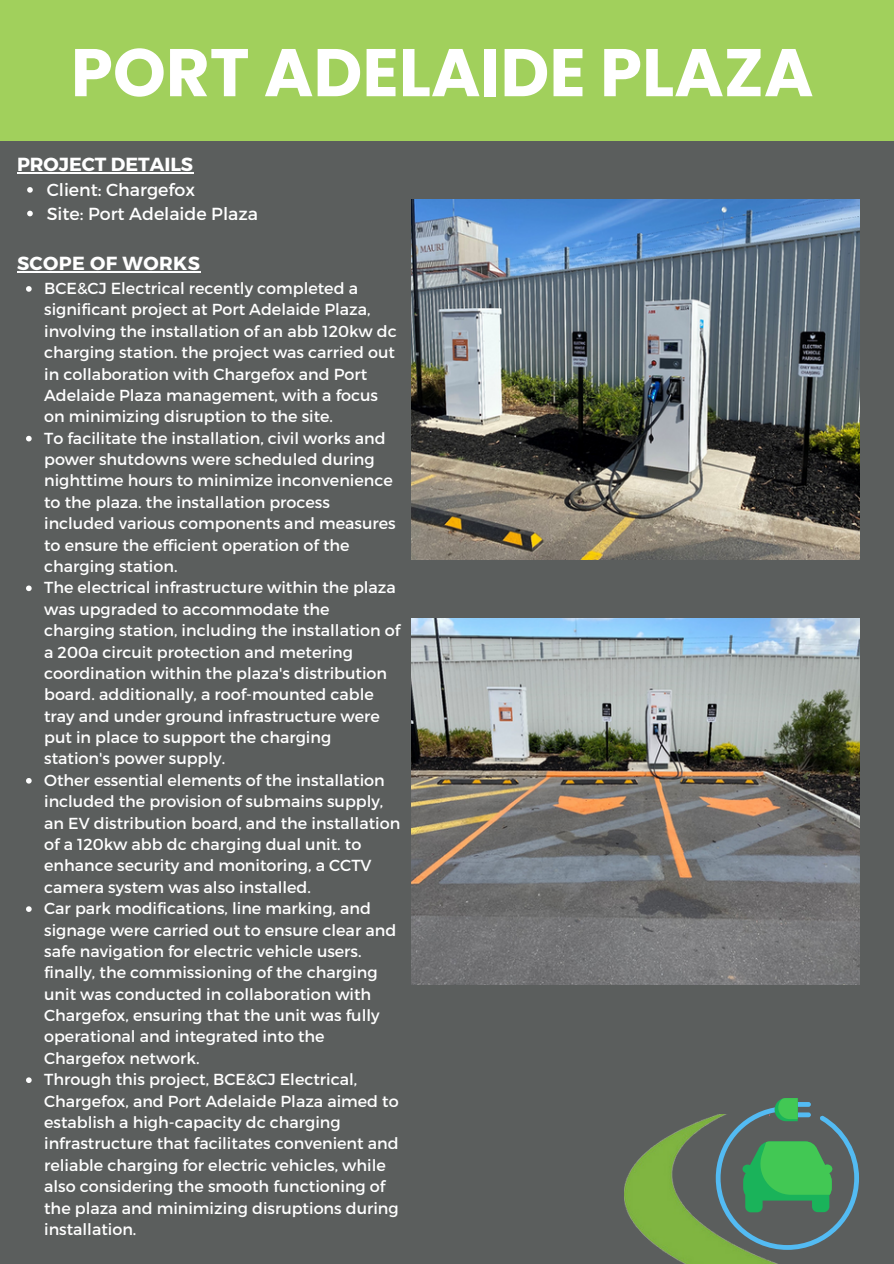
<style>
.page{position:relative;width:894px;height:1264px;background:#fff}
.page>*{position:absolute;margin:0;border:0;box-sizing:border-box;transform-origin:0 0}
.t1{font:700 67.35px "Poppins";color:#fff}
.t2{font:700 18.9px "Montserrat";color:#fff}
.t3{font:700 18.9px "Montserrat";letter-spacing:.02em;color:#fff}
.t4{font:17.4px "Montserrat";color:#fff}
.t5{font:15.9px/21.3px "Montserrat";color:#fff}
</style>
<div class="page">
<div style="left:0;top:0;width:893px;height:1263px;background:#5b5e5d"></div>
<div style="left:0;top:0;width:893px;height:140px;background:#a1d05c"></div>
<img style="left:411px;top:200px;width:448px;height:360px">
<img style="left:411px;top:618px;width:448px;height:366px">
<img style="left:624px;top:1115px;width:235px;height:148px">
<svg style="left:715px;top:1098px;width:143px;height:151px"></svg>
<hr style="left:17px;top:172px;width:176px;height:1px;background:#fff">
<svg style="left:27px;top:187px;width:6px;height:6px"></svg>
<svg style="left:27px;top:211px;width:6px;height:5px"></svg>
<hr style="left:17px;top:271px;width:183px;height:1px;background:#fff">
<svg style="left:26px;top:286px;width:6px;height:6px"></svg>
<svg style="left:26px;top:436px;width:6px;height:5px"></svg>
<svg style="left:26px;top:585px;width:6px;height:6px"></svg>
<svg style="left:26px;top:778px;width:6px;height:5px"></svg>
<svg style="left:26px;top:906px;width:6px;height:5px"></svg>
<svg style="left:26px;top:1077px;width:6px;height:5px"></svg>
<p class="t1" style="left:71px;top:25px;width:744px">PORT ADELAIDE PLAZA</p>
<h2 class="t2" style="left:17px;top:152px;width:178px">PROJECT DETAILS</h2>
<p class="t4" style="left:47px;top:178px;width:150px">Client: Chargefox</p>
<p class="t4" style="left:47px;top:202px;width:213px">Site: Port Adelaide Plaza</p>
<p class="t3" style="left:17px;top:251px;width:184px">SCOPE OF WORKS</p>
<p class="t5" style="left:44px;top:277px;width:354px">BCE&amp;CJ Electrical recently completed a significant project at Port Adelaide Plaza, involving the installation of an abb 120kw dc charging station. the project was carried out in collaboration with Chargefox and Port Adelaide Plaza management, with a focus on minimizing disruption to the site.</p>
<p class="t5" style="left:44px;top:426px;width:353px">To facilitate the installation, civil works and power shutdowns were scheduled during nighttime hours to minimize inconvenience to the plaza. the installation process included various components and measures to ensure the efficient operation of the charging station.</p>
<p class="t5" style="left:44px;top:576px;width:357px">The electrical infrastructure within the plaza was upgraded to accommodate the charging station, including the installation of a 200a circuit protection and metering coordination within the plaza's distribution board. additionally, a roof-mounted cable tray and under ground infrastructure were put in place to support the charging station's power supply.</p>
<p class="t5" style="left:44px;top:768px;width:357px">Other essential elements of the installation included the provision of submains supply, an EV distribution board, and the installation of a 120kw abb dc charging dual unit. to enhance security and monitoring, a CCTV camera system was also installed.</p>
<p class="t5" style="left:44px;top:897px;width:353px">Car park modifications, line marking, and signage were carried out to ensure clear and safe navigation for electric vehicle users. finally, the commissioning of the charging unit was conducted in collaboration with Chargefox, ensuring that the unit was fully operational and integrated into the Chargefox network.</p>
<p class="t5" style="left:44px;top:1068px;width:356px">Through this project, BCE&amp;CJ Electrical, Chargefox, and Port Adelaide Plaza aimed to establish a high-capacity dc charging infrastructure that facilitates convenient and reliable charging for electric vehicles, while also considering the smooth functioning of the plaza and minimizing disruptions during installation.</p>
</div>
